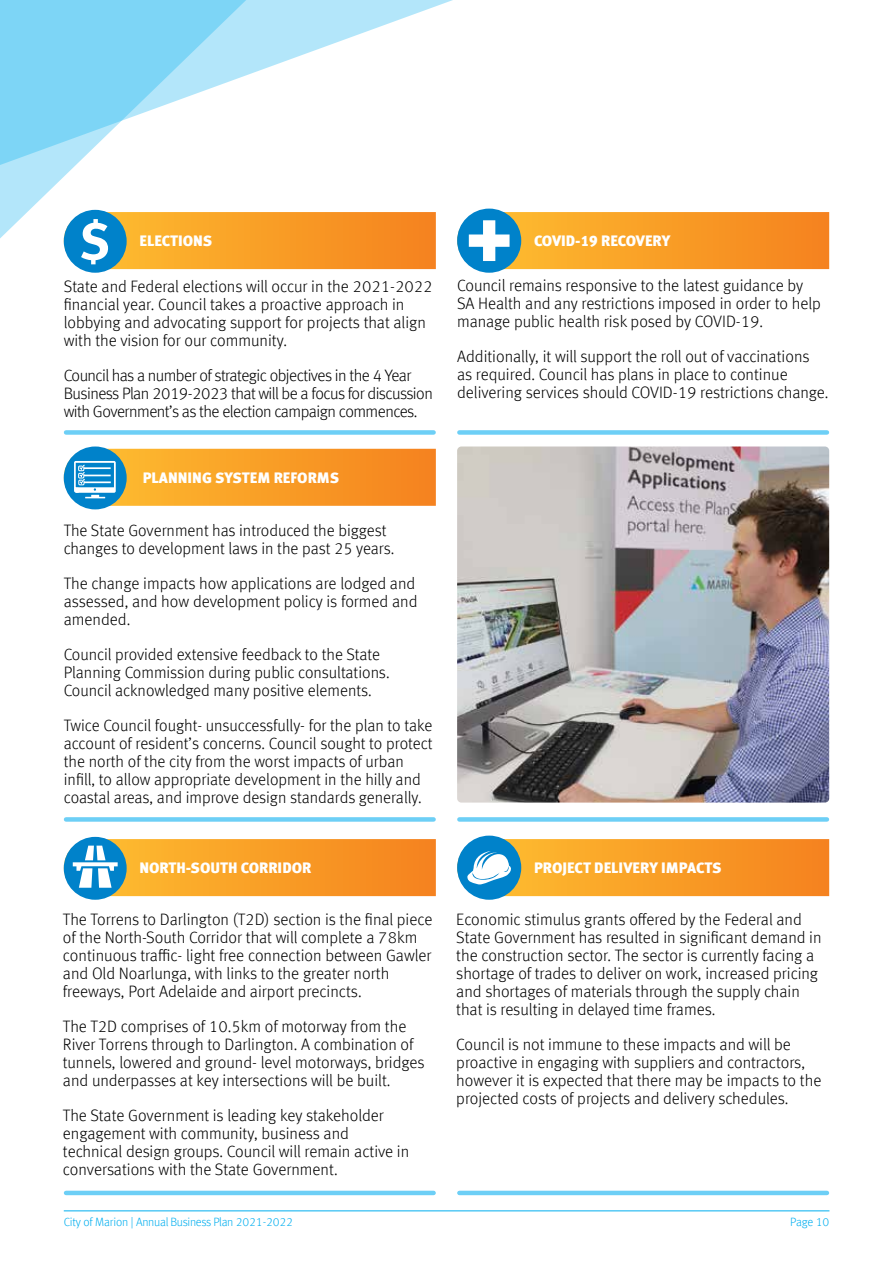
<style>
.page{position:relative;width:893px;height:1263px;background:#fff}
.page>*{position:absolute;margin:0;border:0;box-sizing:border-box;transform-origin:0 0}
.t1{font:700 51.45px "Meta Offc";color:#fff}
.t2{font:300 16.5px/18px "Meta Offc";color:#000}
.t3{font:300 16.5px/18px "Meta Offc";letter-spacing:-.03em;color:#000}
.t4{font:900 15px "Meta Offc";color:#fff}
.t5{font:300 12px "Meta Offc";letter-spacing:-.02em;color:#00aeef}
</style>
<div class="page">
<svg style="left:259px;top:0;width:194px;height:71px"></svg>
<hr style="left:64px;top:1210px;width:765px;height:1px;background:#00aeef">
<svg style="left:0;top:0;width:259px;height:245px"></svg>
<img style="left:457px;top:446px;width:372px;height:356px">
<div style="left:459px;top:430px;width:368px;height:5px;background:#6dcff6"></div>
<div style="left:459px;top:817px;width:368px;height:5px;background:#6dcff6"></div>
<div style="left:66px;top:430px;width:368px;height:5px;background:#6dcff6"></div>
<div style="left:66px;top:817px;width:368px;height:5px;background:#6dcff6"></div>
<svg style="left:64px;top:212px;width:372px;height:57px;background:#f89e29"></svg>
<div style="left:64px;top:210px;width:63px;height:63px;background:#0082ca;border-radius:50%"></div>
<svg style="left:64px;top:446px;width:63px;height:63px"></svg>
<svg style="left:64px;top:449px;width:372px;height:57px;background:#dd9e41"></svg>
<hr style="left:84px;top:481px;width:27px;height:2px;background:#fff">
<div style="left:457px;top:209px;width:64px;height:64px;background:#0082ca;border-radius:50%"></div>
<svg style="left:457px;top:212px;width:372px;height:57px;background:#de9f43"></svg>
<hr style="left:459px;top:1191px;width:368px;height:4px;background:#6dcff6">
<hr style="left:66px;top:1191px;width:368px;height:4px;background:#6dcff6">
<svg style="left:64px;top:837px;width:63px;height:63px"></svg>
<svg style="left:64px;top:839px;width:372px;height:57px;background:#df9f42"></svg>
<div style="left:457px;top:836px;width:64px;height:64px;background:#0082ca;border-radius:50%"></div>
<svg style="left:457px;top:839px;width:372px;height:57px;background:#de9f43"></svg>
<h1 class="t1" style="left:79px;top:211px;width:34px">$</h1>
<p class="t4" style="left:139px;top:232px;width:74px">ELECTIONS</p>
<p class="t4" style="left:534px;top:232px;width:138px">COVID-19 RECOVERY</p>
<p class="t2" style="left:64px;top:278px;width:370px">State and Federal elections will occur in the 2021-2022 financial year. Council takes a proactive approach in lobbying and advocating support for projects that align with the vision for our community.</p>
<p class="t3" style="left:64px;top:367px;width:371px">Council has a number of strategic objectives in the 4 Year<br>Business Plan 2019-2023 that will be a focus for discussion with Government’s as the election campaign commences.</p>
<p class="t4" style="left:143px;top:469px;width:198px">PLANNING SYSTEM REFORMS</p>
<p class="t2" style="left:64px;top:521px;width:332px">The State Government has introduced the biggest changes to development laws in the past 25 years.</p>
<p class="t2" style="left:64px;top:574px;width:355px">The change impacts how applications are lodged and assessed, and how development policy is formed and amended.</p>
<p class="t2" style="left:64px;top:645px;width:327px">Council provided extensive feedback to the State<br>Planning Commission during public consultations.<br>Council acknowledged many positive elements.</p>
<p class="t2" style="left:64px;top:716px;width:370px">Twice Council fought- unsuccessfully- for the plan to take account of resident’s concerns. Council sought to protect the north of the city from the worst impacts of urban infill, to allow appropriate development in the hilly and coastal areas, and improve design standards generally.</p>
<p class="t2" style="left:457px;top:277px;width:365px">Council remains responsive to the latest guidance by<br>SA Health and any restrictions imposed in order to help manage public health risk posed by COVID-19.</p>
<p class="t2" style="left:457px;top:348px;width:373px">Additionally, it will support the roll out of vaccinations as required. Council has plans in place to continue delivering services should COVID-19 restrictions change.</p>
<p class="t4" style="left:139px;top:859px;width:173px">NORTH-SOUTH CORRIDOR</p>
<p class="t4" style="left:534px;top:859px;width:189px">PROJECT DELIVERY IMPACTS</p>
<p class="t2" style="left:63px;top:910px;width:371px">The Torrens to Darlington (T2D) section is the final piece of the North-South Corridor that will complete a 78km continuous traffic- light free connection between Gawler and Old Noarlunga, with links to the greater north freeways, Port Adelaide and airport precincts.</p>
<p class="t2" style="left:63px;top:1017px;width:363px">The T2D comprises of 10.5km of motorway from the River Torrens through to Darlington. A combination of tunnels, lowered and ground- level motorways, bridges and underpasses at key intersections will be built.</p>
<p class="t2" style="left:63px;top:1106px;width:348px">The State Government is leading key stakeholder engagement with community, business and technical design groups. Council will remain active in conversations with the State Government.</p>
<p class="t2" style="left:456px;top:910px;width:367px">Economic stimulus grants offered by the Federal and State Government has resulted in significant demand in the construction sector. The sector is currently facing a shortage of trades to deliver on work, increased pricing and shortages of materials through the supply chain that is resulting in delayed time frames.</p>
<p class="t2" style="left:456px;top:1035px;width:367px">Council is not immune to these impacts and will be proactive in engaging with suppliers and contractors, however it is expected that there may be impacts to the projected costs of projects and delivery schedules.</p>
<p class="t5" style="left:64px;top:1215px;width:231px">City of Marion | Annual Business Plan 2021-2022</p>
<p class="t5" style="left:790px;top:1215px;width:41px">Page 10</p>
</div>
